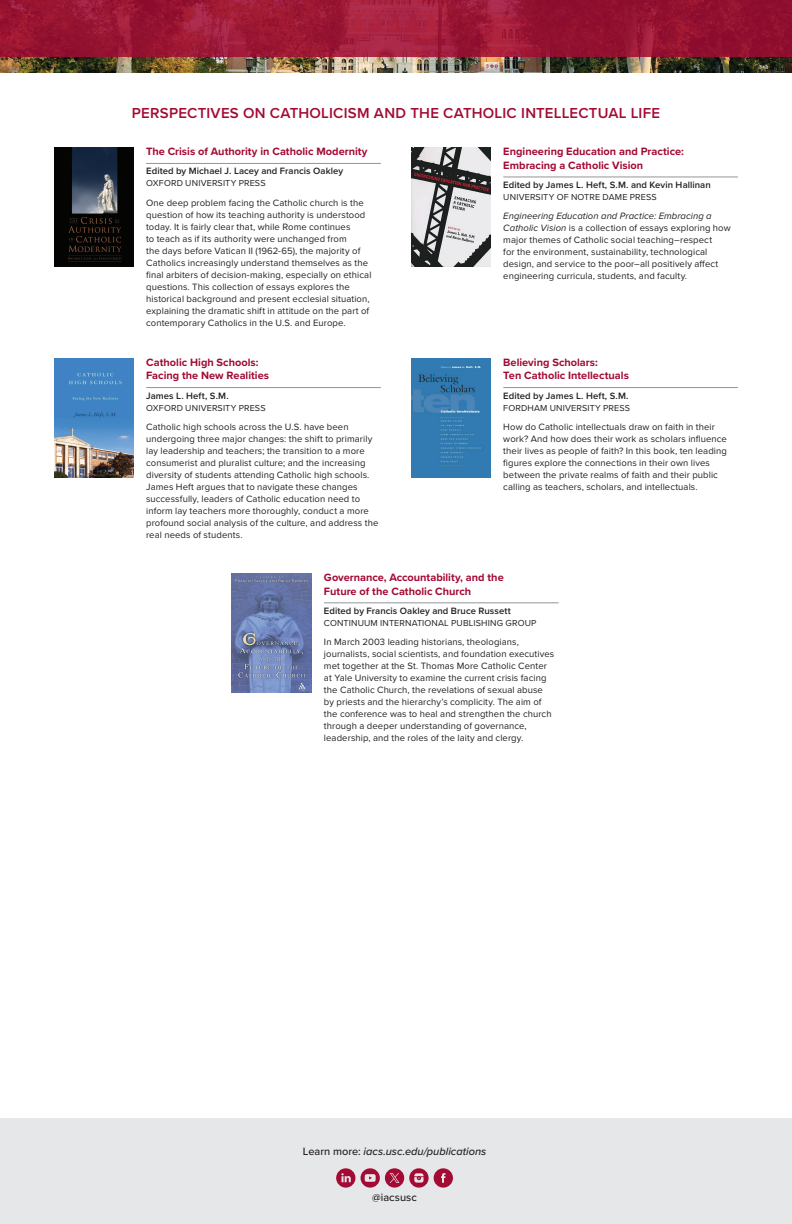
<style>
.page{position:relative;width:792px;height:1224px;background:#fff}
.page>*{position:absolute;margin:0;border:0;box-sizing:border-box;transform-origin:0 0}
.t1{font:600 15px "Proxima Nova";letter-spacing:.02em;color:#a30a34}
.t2{font:700 11px/13.5px "Proxima Nova";color:#a30a34}
.t3{font:italic 500 11px "Proxima Nova";color:#231f20}
.t4{font:500 11px "Proxima Nova";color:#231f20}
.t5{font:9.5px/12px "Proxima Nova";letter-spacing:.01em;color:#231f20}
.t6{font:600 9.5px "Proxima Nova";letter-spacing:.005em;color:#231f20}
.t7{font:9px "Proxima Nova";letter-spacing:.015em;color:#231f20}
.s1{font-style:italic}
.s2{font-style:normal}
</style>
<div class="page">
<img style="left:0;top:57px;width:792px;height:16px">
<svg style="left:0;top:0;width:792px;height:57px;background:#9a1635"></svg>
<hr style="left:146px;top:163px;width:235px;height:1px;background:#939598">
<hr style="left:146px;top:387px;width:235px;height:1px;background:#939598">
<hr style="left:503px;top:177px;width:235px;height:1px;background:#939598">
<hr style="left:503px;top:387px;width:235px;height:1px;background:#939598">
<img style="left:54px;top:148px;width:79px;height:119px">
<img style="left:54px;top:359px;width:79px;height:118px">
<img style="left:411px;top:148px;width:79px;height:119px">
<img style="left:411px;top:359px;width:79px;height:118px">
<hr style="left:324px;top:603px;width:235px;height:1px;background:#939598">
<img style="left:232px;top:574px;width:79px;height:119px">
<div style="left:0;top:1119px;width:792px;height:105px;background:#e6e7e9"></div>
<svg style="left:336px;top:1168px;width:19px;height:20px"></svg>
<svg style="left:361px;top:1168px;width:92px;height:20px"></svg>
<h1 class="t1" style="left:132px;top:102px;width:530px">PERSPECTIVES ON CATHOLICISM AND THE CATHOLIC INTELLECTUAL LIFE</h1>
<p class="t2" style="left:146px;top:145px;width:223px">The Crisis of Authority in Catholic Modernity</p>
<p class="t6" style="left:146px;top:164px;width:199px">Edited by Michael J. Lacey and Francis Oakley</p>
<p class="t7" style="left:146px;top:177px;width:121px">OXFORD UNIVERSITY PRESS</p>
<p class="t5" style="left:146px;top:196px;width:227px">One deep problem facing the Catholic church is the question of how its teaching authority is understood today. It is fairly clear that, while Rome continues<br>to teach as if its authority were unchanged from<br>the days before Vatican II (1962-65), the majority of Catholics increasingly understand themselves as the final arbiters of decision-making, especially on ethical questions. This collection of essays explores the historical background and present ecclesial situation, explaining the dramatic shift in attitude on the part of contemporary Catholics in the U.S. and Europe.</p>
<p class="t2" style="left:146px;top:355px;width:124px">Catholic High Schools:<br>Facing the New Realities</p>
<p class="t6" style="left:146px;top:388px;width:84px">James L. Heft, S.M.</p>
<p class="t7" style="left:146px;top:401px;width:121px">OXFORD UNIVERSITY PRESS</p>
<p class="t5" style="left:146px;top:420px;width:234px">Catholic high schools across the U.S. have been undergoing three major changes: the shift to primarily lay leadership and teachers; the transition to a more consumerist and pluralist culture; and the increasing diversity of students attending Catholic high schools.<br>James Heft argues that to navigate these changes successfully, leaders of Catholic education need to inform lay teachers more thoroughly, conduct a more profound social analysis of the culture, and address the real needs of students.</p>
<p class="t2" style="left:503px;top:145px;width:182px">Engineering Education and Practice:<br>Embracing a Catholic Vision</p>
<p class="t6" style="left:503px;top:178px;width:209px">Edited by James L. Heft, S.M. and Kevin Hallinan</p>
<p class="t7" style="left:503px;top:190px;width:155px">UNIVERSITY OF NOTRE DAME PRESS</p>
<p class="t5" style="left:503px;top:210px;width:229px"><span class="s1">Engineering Education and Practice: Embracing a Catholic Vision</span> is a collection of essays exploring how major themes of Catholic social teaching―respect<br>for the environment, sustainability, technological design, and service to the poor―all positively affect engineering curricula, students, and faculty.</p>
<p class="t2" style="left:503px;top:355px;width:127px">Believing Scholars:<br>Ten Catholic Intellectuals</p>
<p class="t6" style="left:503px;top:388px;width:127px">Edited by James L. Heft, S.M.</p>
<p class="t7" style="left:503px;top:401px;width:128px">FORDHAM UNIVERSITY PRESS</p>
<p class="t5" style="left:503px;top:420px;width:225px">How do Catholic intellectuals draw on faith in their work? And how does their work as scholars influence their lives as people of faith? In this book, ten leading figures explore the connections in their own lives between the private realms of faith and their public calling as teachers, scholars, and intellectuals.</p>
<p class="t2" style="left:324px;top:570px;width:181px">Governance, Accountability, and the<br>Future of the Catholic Church</p>
<p class="t6" style="left:324px;top:604px;width:188px">Edited by Francis Oakley and Bruce Russett</p>
<p class="t7" style="left:324px;top:616px;width:214px">CONTINUUM INTERNATIONAL PUBLISHING GROUP</p>
<p class="t5" style="left:324px;top:635px;width:232px">In March 2003 leading historians, theologians, journalists, social scientists, and foundation executives met together at the St. Thomas More Catholic Center at Yale University to examine the current crisis facing the Catholic Church, the revelations of sexual abuse by priests and the hierarchy’s complicity. The aim of the conference was to heal and strengthen the church through a deeper understanding of governance, leadership, and the roles of the laity and clergy.</p>
<p class="t3" style="left:303px;top:1143px;width:185px"><span class="s2">Learn more:</span> iacs.usc.edu/publications</p>
<p class="t4" style="left:372px;top:1189px;width:46px">@iacsusc</p>
</div>
